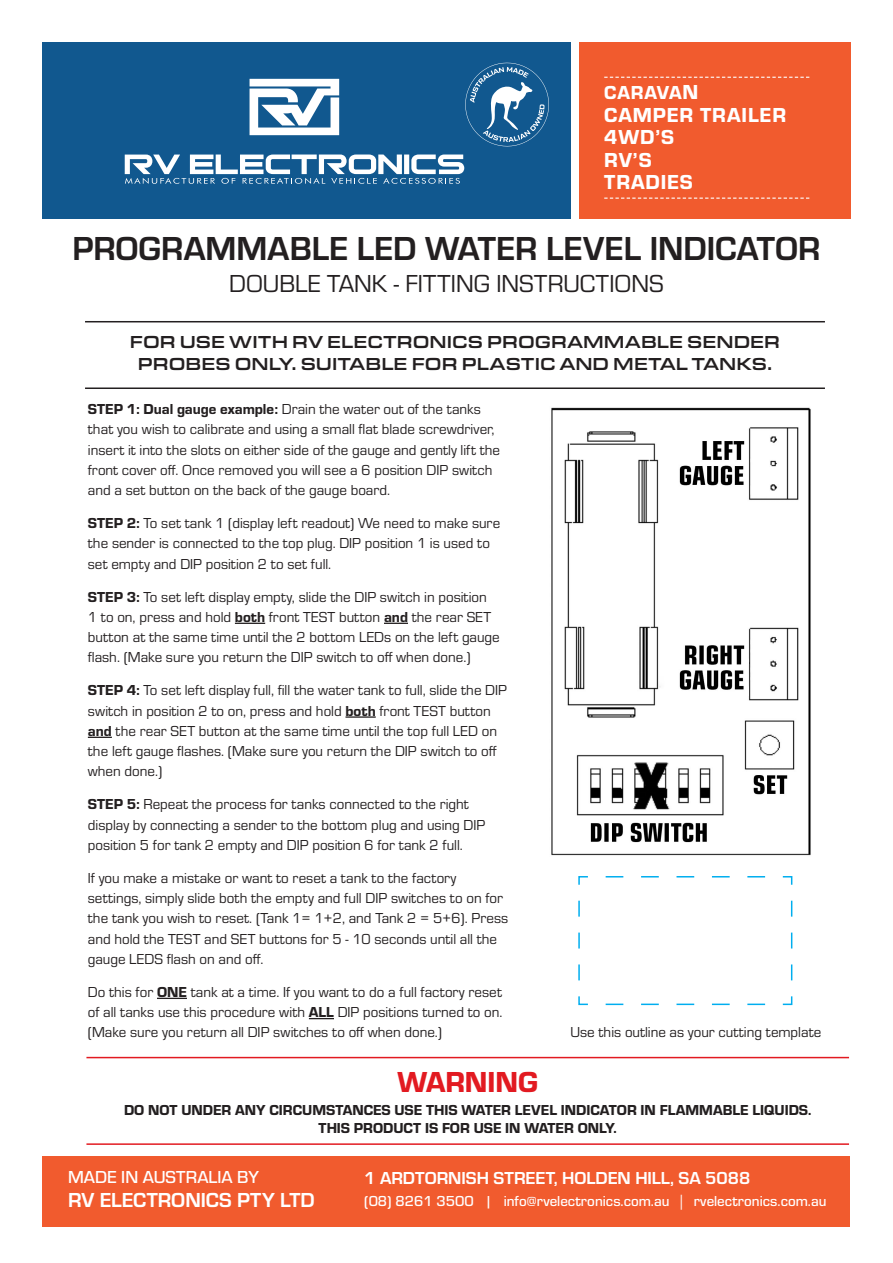
<style>
.page{position:relative;width:893px;height:1263px;background:#fff}
.page>*{position:absolute;margin:0;border:0;box-sizing:border-box;transform-origin:0 0}
.t1{font:700 34.5px "Eurostile";color:#231f20}
.t2{font:30px "Eurostile Hea";color:#e21a21}
.t3{font:25.5px "Eurostile";color:#231f20}
.t4{font:21px/22.5px "Eurostile Hea";letter-spacing:.04em;color:#fff}
.t5{font:700 21px "Eurostile";color:#fff}
.t6{font:19.5px "Eurostile Hea";letter-spacing:.04em;color:#fff}
.t7{font:500 18px/22.5px "Eurostile Ext";color:#231f20;text-align:center;scale:.9 1}
.t8{font:700 18px "Eurostile";color:#fff}
.t9{font:500 18px "Eurostile";color:#fff}
.t10{font:15px/20.2px "Eurostile";color:#231f20}
.t11{font:15px/18px "Eurostile Hea";color:#231f20;text-align:center}
.t12{font:500 15px "Eurostile";color:#fff}
.s1{font-size:21px}
.s2{font-family:"Eurostile Hea"}
.s3{font-family:"Minion Pro";font-weight:400}
</style>
<div class="page">
<div style="left:43px;top:1157px;width:807px;height:70px;background:#f15b2e"></div>
<hr style="left:235px;top:623px;width:30px;height:1px;background:#231f20">
<svg style="left:384px;top:623px;width:24px;height:1px"></svg>
<hr style="left:345px;top:716px;width:31px;height:2px;background:#231f20">
<svg style="left:88px;top:737px;width:24px;height:1px"></svg>
<hr style="left:157px;top:998px;width:30px;height:1px;background:#231f20">
<svg style="left:309px;top:1018px;width:25px;height:1px"></svg>
<img style="left:551px;top:407px;width:260px;height:449px">
<hr style="left:85px;top:321px;width:740px;height:1px;background:#231f20">
<hr style="left:85px;top:387px;width:740px;height:2px;background:#231f20">
<svg style="left:578px;top:876px;width:215px;height:130px"></svg>
<hr style="left:86px;top:1057px;width:763px;height:1px;background:#e21a21">
<hr style="left:86px;top:1143px;width:763px;height:2px;background:#e21a21">
<div style="left:43px;top:43px;width:528px;height:176px;background:#11588f"></div>
<div style="left:579px;top:43px;width:271px;height:176px;background:#f15b2e"></div>
<svg style="left:604px;top:77px;width:205px;height:1px"></svg>
<svg style="left:604px;top:198px;width:205px;height:1px"></svg>
<svg style="left:125px;top:62px;width:424px;height:122px"></svg>
<p class="t6" style="left:604px;top:79px;width:96px">CARAVA<span class="s1">N</span></p>
<p class="t4" style="left:604px;top:102px;width:183px">CAMPER TRAILER<br>4WD’S<br>RV’S<br>TRADIES</p>
<p class="t1" style="left:72px;top:224px;width:750px">PROGRAMMABLE LED WATER LEVEL INDICATOR</p>
<p class="t3" style="left:229px;top:266px;width:436px">DOUBLE TANK - FITTING INSTRUCTIONS</p>
<p class="t7" style="left:130px;top:329px;width:724px">FOR USE WITH RV ELECTRONICS PROGRAMMABLE SENDER<br>PROBES ONLY. SUITABLE FOR PLASTIC AND METAL TANKS.</p>
<p class="t10" style="left:88px;top:398px;width:414px"><span class="s2">STEP 1: Dual gauge example:</span> Drain the water out of the tanks that you wish to calibrate and using a small flat blade screwdriver, insert it into the slots on either side of the gauge and gently lift the front cover off. Once removed you will see a 6 position DIP switch and a set button on the back of the gauge board.</p>
<p class="t10" style="left:88px;top:512px;width:414px"><span class="s2">STEP 2:</span> To set tank 1 (display left readout) We need to make sure the sender is connected to the top plug. DIP position 1 is used to set empty and DIP position 2 to set full.</p>
<p class="t10" style="left:88px;top:586px;width:413px"><span class="s2">STEP 3:</span> To set left display empty, slide the DIP switch in position 1 to on, press and hold <span class="s2">both</span> front TEST button <span class="s2">and</span> the rear SET button at the same time until the 2 bottom LEDs on the left gauge flash. (Make sure you return the DIP switch to off when done.)</p>
<p class="t10" style="left:88px;top:679px;width:421px"><span class="s2">STEP 4:</span> To set left display full, fill the water tank to full, slide the DIP switch in position 2 to on, press and hold <span class="s2">both</span> front TEST button <span class="s2">and</span> the rear SET button at the same time until the top full LED on the left gauge flashes. (Make sure you return the DIP switch to off when done.)</p>
<p class="t10" style="left:88px;top:793px;width:399px"><span class="s2">STEP 5:</span> Repeat the process for tanks connected to the right display by connecting a sender to the bottom plug and using DIP position 5 for tank 2 empty and DIP position 6 for tank 2 full.</p>
<p class="t10" style="left:88px;top:867px;width:422px">If you make a mistake or want to reset a tank to the factory settings, simply slide both the empty and full DIP switches to on for the tank you wish to reset. (Tank 1= 1+2, and Tank 2 = 5+6). Press and hold the TEST and SET buttons for 5 - 10 seconds until all the gauge LEDS flash on and off.</p>
<p class="t10" style="left:88px;top:981px;width:416px;text-align:justify">Do this for <span class="s2">ONE</span> tank at a time. If you want to do a full factory reset of all tanks use this procedure with <span class="s2">ALL</span> DIP positions turned to on. (Make sure you return all DIP switches to off when done.)</p>
<p class="t10" style="left:570px;top:1021px;width:253px">Use this outline as your cutting template</p>
<p class="t2" style="left:397px;top:1061px;width:142px">WARNING</p>
<p class="t11" style="left:124px;top:1100px;width:689px">DO NOT UNDER ANY CIRCUMSTANCES USE THIS WATER LEVEL INDICATOR IN FLAMMABLE LIQUIDS.<br>THIS PRODUCT IS FOR USE IN WATER ONLY.</p>
<p class="t9" style="left:68px;top:1165px;width:192px">MADE IN AUSTRALIA BY</p>
<p class="t5" style="left:68px;top:1185px;width:248px">RV ELECTRONICS PTY LTD</p>
<p class="t8" style="left:364px;top:1165px;width:388px">1 ARDTORNISH STREET, HOLDEN HILL, SA 5088</p>
<p class="t12" style="left:364px;top:1191px;width:464px">(08) 8261 3500 | info@rvelectronics.com.au <span class="s3">|</span> rvelectronics.com.au</p>
</div>
